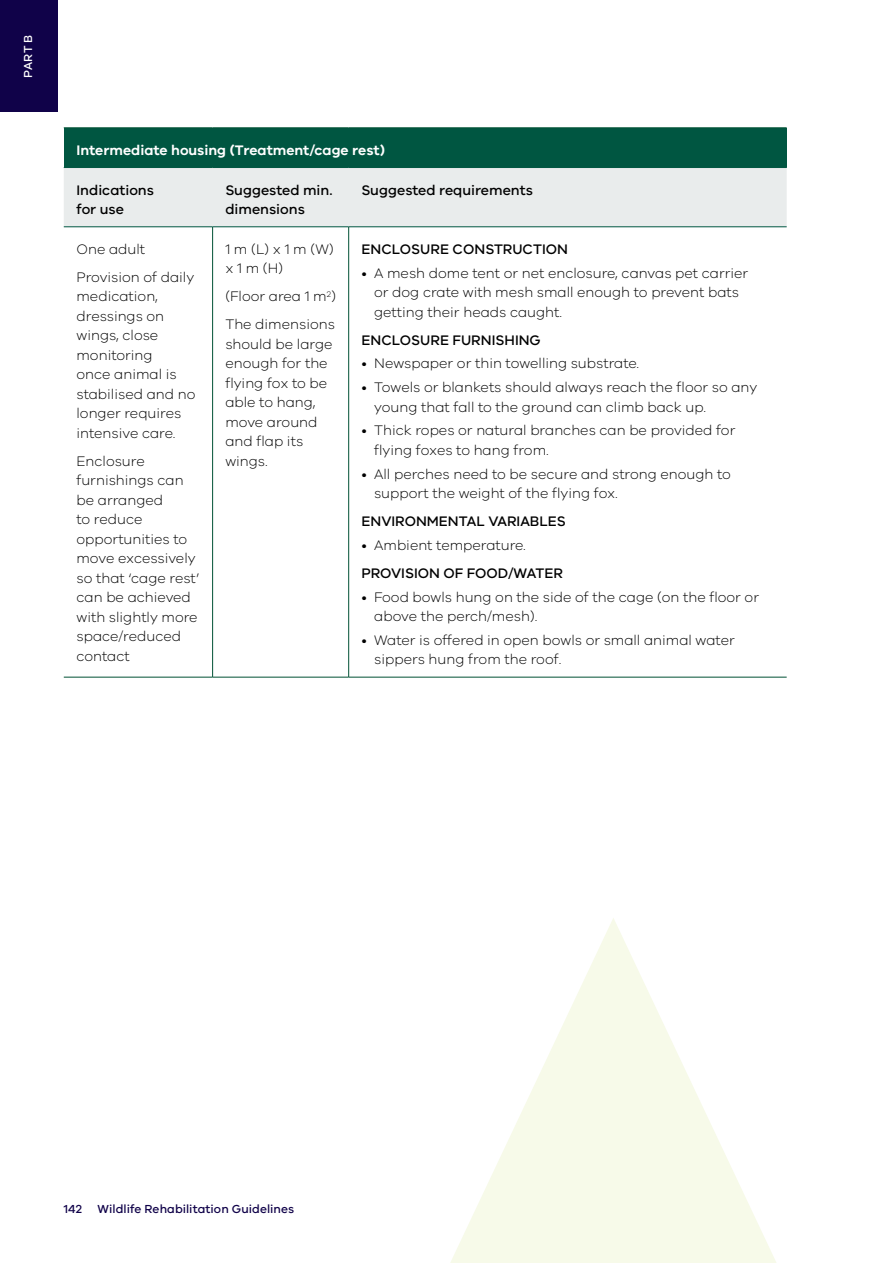
<style>
.page{position:relative;width:893px;height:1263px;background:#fff}
.page>*{position:absolute;margin:0;border:0;box-sizing:border-box;transform-origin:0 0}
.t1{font:300 14.25px/19.5px "VIC";color:#000}
.t2{font:500 14.25px/19.5px "VIC";color:#000}
.t3{font:600 14.25px "VIC";color:#fff}
.t4{font:500 12px "VIC";letter-spacing:.005em;color:#100249}
.t5{font:500 12px "VIC";color:#fff}
</style>
<div class="page">
<div style="left:64px;top:128px;width:723px;height:40px;background:#005641"></div>
<div style="left:64px;top:168px;width:723px;height:59px;background:#e9ecec"></div>
<hr style="left:212px;top:227px;width:1px;height:450px;background:#005134">
<hr style="left:348px;top:227px;width:1px;height:450px;background:#005134">
<hr style="left:64px;top:227px;width:149px;height:1px;background:#005641">
<hr style="left:213px;top:227px;width:136px;height:1px;background:#005641">
<hr style="left:349px;top:227px;width:438px;height:1px;background:#005641">
<hr style="left:64px;top:127px;width:149px;height:1px;background:#005134">
<hr style="left:213px;top:127px;width:136px;height:1px;background:#005134">
<hr style="left:349px;top:127px;width:438px;height:1px;background:#005134">
<hr style="left:64px;top:677px;width:149px;height:1px;background:#005134">
<hr style="left:213px;top:677px;width:136px;height:1px;background:#005134">
<hr style="left:349px;top:677px;width:438px;height:1px;background:#005134">
<svg style="left:450px;top:918px;width:326px;height:345px;fill:#f9fbee"></svg>
<div style="left:0;top:0;width:57px;height:111px;background:#100249"></div>
<p class="t5" style="left:21px;top:78px;width:44px;rotate:-90deg">PART B</p>
<p class="t3" style="left:77px;top:141px;width:310px">Intermediate housing (Treatment/cage rest)</p>
<p class="t2" style="left:77px;top:180px;width:79px">Indications for use</p>
<p class="t2" style="left:225px;top:180px;width:109px">Suggested min. dimensions</p>
<p class="t2" style="left:361px;top:180px;width:173px">Suggested requirements</p>
<p class="t1" style="left:77px;top:234px;width:119px;line-height:28px">One adult<br>Provision of daily</p>
<p class="t1" style="left:77px;top:286px;width:120px">medication, dressings on wings, close monitoring<br>once animal is stabilised and no longer requires intensive care.</p>
<p class="t1" style="left:77px;top:451px;width:125px">Enclosure furnishings can be arranged<br>to reduce opportunities to move excessively so that ‘cage rest’ can be achieved with slightly more space/reduced contact</p>
<p class="t1" style="left:225px;top:239px;width:110px">1 m (L) x 1 m (W) x 1 m (H)</p>
<p class="t1" style="left:225px;top:282px;width:112px;line-height:28px">(Floor area 1 m<sup>2</sup>)<br>The dimensions</p>
<p class="t1" style="left:225px;top:334px;width:109px">should be large enough for the flying fox to be able to hang, move around and flap its wings.</p>
<p class="t2" style="left:361px;top:239px;width:208px">ENCLOSURE CONSTRUCTION</p>
<p class="t1" style="left:374px;top:262px;width:376px;text-indent:-13px">• A mesh dome tent or net enclosure, canvas pet carrier or dog crate with mesh small enough to prevent bats getting their heads caught.</p>
<p class="t2" style="left:361px;top:330px;width:181px">ENCLOSURE FURNISHING</p>
<p class="t1" style="left:361px;top:353px;width:279px">• Newspaper or thin towelling substrate.</p>
<p class="t1" style="left:374px;top:377px;width:385px;text-indent:-13px">• Towels or blankets should always reach the floor so any young that fall to the ground can climb back up.</p>
<p class="t1" style="left:374px;top:420px;width:363px;text-indent:-13px">• Thick ropes or natural branches can be provided for flying foxes to hang from.</p>
<p class="t1" style="left:374px;top:463px;width:358px;text-indent:-13px">• All perches need to be secure and strong enough to support the weight of the flying fox.</p>
<p class="t2" style="left:361px;top:511px;width:206px">ENVIRONMENTAL VARIABLES</p>
<p class="t1" style="left:361px;top:535px;width:166px">• Ambient temperature.</p>
<p class="t2" style="left:361px;top:563px;width:203px">PROVISION OF FOOD/WATER</p>
<p class="t1" style="left:374px;top:586px;width:386px;text-indent:-13px">• Food bowls hung on the side of the cage (on the floor or above the perch/mesh).</p>
<p class="t1" style="left:374px;top:630px;width:362px;text-indent:-13px">• Water is offered in open bowls or small animal water sippers hung from the roof.</p>
<p class="t4" style="left:64px;top:1201px;width:20px">142</p>
<p class="t4" style="left:98px;top:1201px;width:198px">Wildlife Rehabilitation Guidelines</p>
</div>
